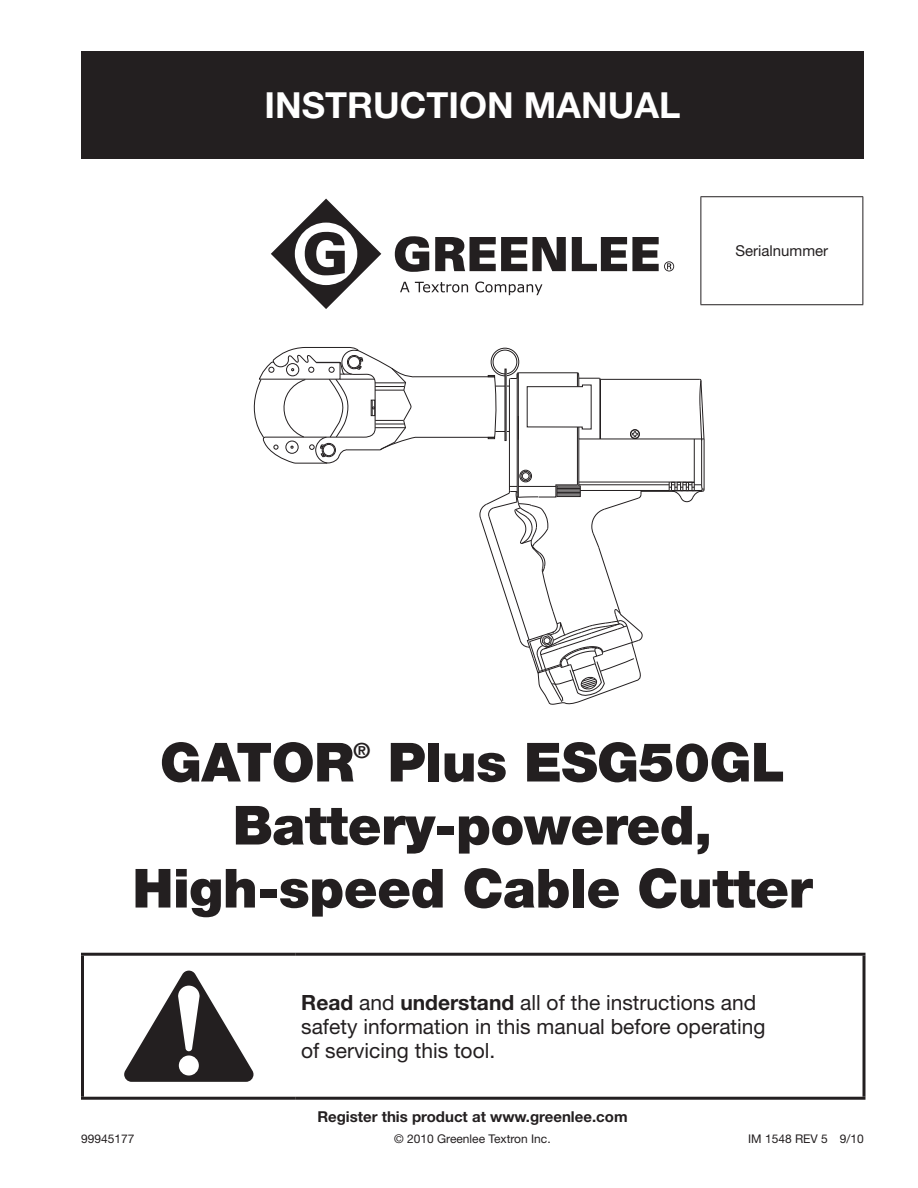
<style>
.page{position:relative;width:918px;height:1188px;background:#fff}
.page>*{position:absolute;margin:0;border:0;box-sizing:border-box;transform-origin:0 0}
.t1{font:900 54px "Helvetica Neue LT Std";letter-spacing:-.01em;color:#231f20}
.t2{font:700 36px "Helvetica Neue LT Std";color:#fff}
.t3{font:21px/24px "Helvetica Neue LT Std";color:#231f20}
.t4{font:700 21px "Helvetica Neue LT Std";color:#231f20}
.t5{font:700 15px "Helvetica Neue LT Std";color:#231f20}
.t6{font:15px "Helvetica Neue LT Std";color:#231f20}
.t7{font:12px "Helvetica Neue LT Std";color:#231f20}
.s1{font-weight:700}
</style>
<div class="page">
<div style="left:81px;top:51px;width:783px;height:108px;background:#231f20"></div>
<svg style="left:271px;top:199px;width:110px;height:110px"></svg>
<svg style="left:435px;top:237px;width:131px;height:34px"></svg>
<svg style="left:572px;top:237px;width:102px;height:34px"></svg>
<svg style="left:395px;top:236px;width:34px;height:36px"></svg>
<svg style="left:400px;top:282px;width:68px;height:10px"></svg>
<svg style="left:475px;top:282px;width:67px;height:13px"></svg>
<hr style="left:295px;top:953px;width:570px;height:3px;background:#231f20">
<svg style="left:862px;top:956px;width:4px;height:141px"></svg>
<hr style="left:295px;top:1097px;width:570px;height:3px;background:#231f20">
<hr style="left:81px;top:953px;width:214px;height:3px;background:#231f20">
<hr style="left:81px;top:956px;width:3px;height:141px;background:#231f20">
<hr style="left:81px;top:1097px;width:214px;height:3px;background:#231f20">
<svg style="left:124px;top:971px;width:130px;height:111px"></svg>
<hr style="left:700px;top:196px;width:163px;height:1px;background:#231f20">
<hr style="left:700px;top:197px;width:1px;height:107px;background:#231f20">
<hr style="left:862px;top:197px;width:1px;height:107px;background:#231f20">
<hr style="left:700px;top:304px;width:163px;height:1px;background:#231f20">
<div style="left:630px;top:429px;width:10px;height:10px;border:1px solid #231f20;border-radius:50%"></div>
<hr style="left:518px;top:372px;width:59px;height:1px;background:#231f20">
<hr style="left:600px;top:379px;width:100px;height:1px;background:#231f20">
<hr style="left:579px;top:439px;width:125px;height:1px;background:#231f20">
<hr style="left:579px;top:482px;width:115px;height:1px;background:#231f20">
<hr style="left:579px;top:484px;width:90px;height:1px;background:#231f20">
<hr style="left:580px;top:490px;width:89px;height:1px;background:#231f20">
<hr style="left:641px;top:491px;width:33px;height:1px;background:#231f20">
<hr style="left:509px;top:383px;width:1px;height:107px;background:#231f20">
<hr style="left:517px;top:374px;width:1px;height:124px;background:#231f20">
<hr style="left:518px;top:373px;width:1px;height:124px;background:#231f20">
<hr style="left:577px;top:373px;width:1px;height:112px;background:#231f20">
<hr style="left:578px;top:390px;width:1px;height:49px;background:#231f20">
<hr style="left:578px;top:439px;width:1px;height:47px;background:#231f20">
<hr style="left:600px;top:379px;width:1px;height:60px;background:#231f20">
<svg style="left:632px;top:431px;width:7px;height:7px"></svg>
<hr style="left:694px;top:439px;width:1px;height:52px;background:#231f20">
<svg style="left:699px;top:379px;width:6px;height:62px"></svg>
<svg style="left:669px;top:482px;width:36px;height:20px"></svg>
<hr style="left:701px;top:439px;width:1px;height:46px;background:#231f20">
<hr style="left:704px;top:439px;width:1px;height:51px;background:#231f20">
<svg style="left:479px;top:484px;width:164px;height:221px"></svg>
<div style="left:520px;top:470px;width:12px;height:12px;border:1px solid #231f20;border-radius:50%"></div>
<div style="left:521px;top:471px;width:10px;height:10px;border:1px solid #231f20;border-radius:50%"></div>
<div style="left:522px;top:472px;width:7px;height:8px;border:1px solid #231f20;border-radius:50%"></div>
<svg style="left:526px;top:372px;width:75px;height:58px"></svg>
<svg style="left:253px;top:347px;width:266px;height:117px"></svg>
<div style="left:491px;top:348px;width:28px;height:28px;border:1px solid #231f20;border-radius:50%"></div>
<div style="left:493px;top:350px;width:24px;height:24px;border:1px solid #231f20;border-radius:50%"></div>
<div style="left:505px;top:369px;width:2px;height:72px;border:1px solid #231f20"></div>
<h2 class="t2" style="left:265px;top:83px;width:417px">INSTRUCTION MANUAL</h2>
<p class="t6" style="left:735px;top:242px;width:94px">Serialnummer</p>
<h1 class="t1" style="left:160px;top:730px;width:196px">GATOR</h1>
<p class="t4" style="left:354px;top:737px;width:18px">®</p>
<h1 class="t1" style="left:388px;top:730px;width:399px">Plus ESG50GL</h1>
<h1 class="t1" style="left:233px;top:793px;width:481px">Battery-powered,</h1>
<h1 class="t1" style="left:132px;top:856px;width:682px">High-speed Cable Cutter</h1>
<p class="t3" style="left:301px;top:990px;width:466px"><span class="s1">Read</span> and <span class="s1">understand</span> all of the instructions and safety information in this manual before operating of servicing this tool.</p>
<p class="t5" style="left:317px;top:1108px;width:312px">Register this product at www.greenlee.com</p>
<p class="t7" style="left:81px;top:1131px;width:55px">99945177</p>
<p class="t7" style="left:394px;top:1131px;width:158px">© 2010 Greenlee Textron Inc.</p>
<p class="t7" style="left:748px;top:1131px;width:117px">IM 1548 REV 5 9/10</p>
</div>
